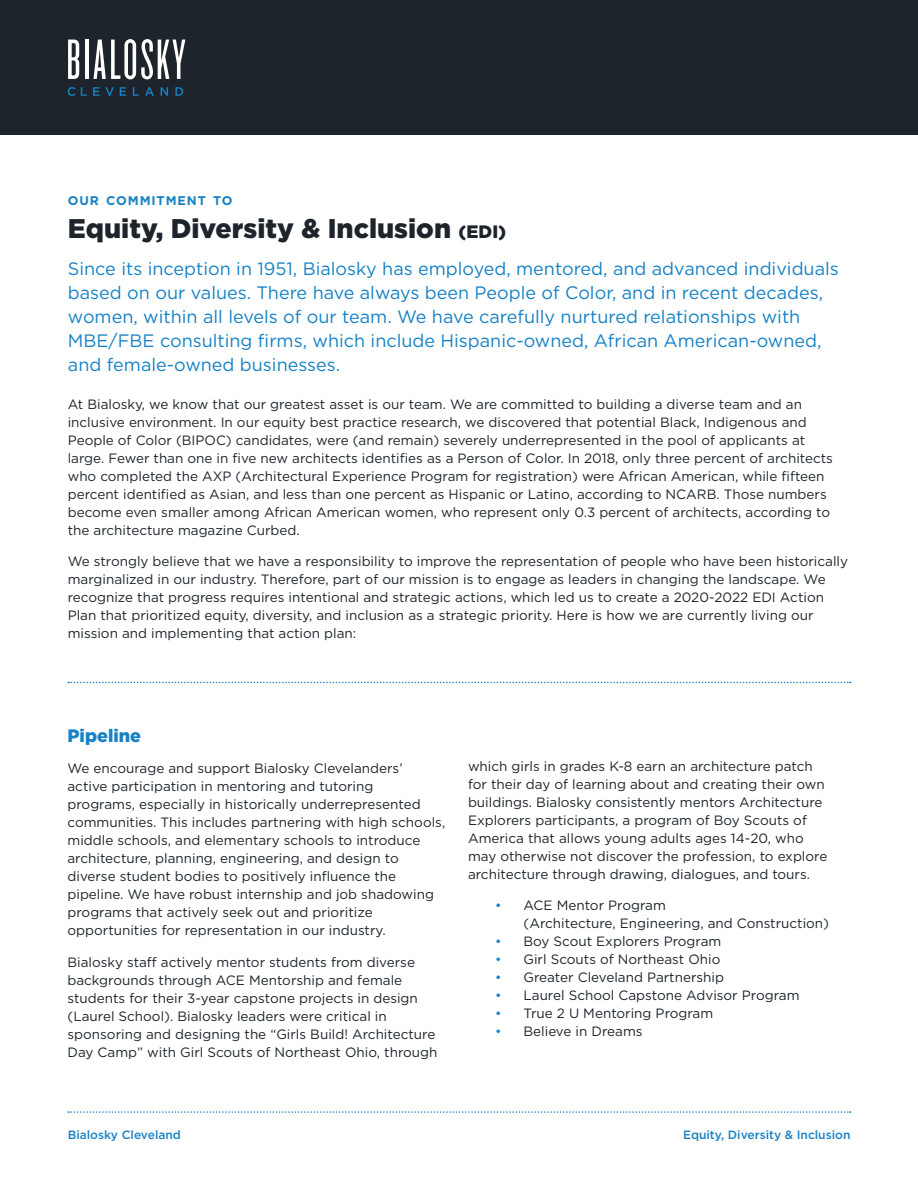
<style>
.page{position:relative;width:918px;height:1188px;background:#fff}
.page>*{position:absolute;margin:0;border:0;box-sizing:border-box;transform-origin:0 0}
.t1{font:900 27px "Gotham";color:#1d242b}
.t2{font:18px/24px "Gotham";color:#1782c5}
.t3{font:900 18px "Gotham";color:#1782c5}
.t4{font:13.5px/18px "Gotham";color:#1d242b}
.t5{font:700 12.6px "Gotham";letter-spacing:.07em;color:#1782c5}
.t6{font:500 12px "Gotham";color:#1782c5}
.s1{font-size:18px}
.s2{color:#1782c5}
</style>
<div class="page">
<div style="left:0;top:0;width:918px;height:135px;background:#1d242b"></div>
<svg style="left:68px;top:40px;width:11px;height:39px"></svg>
<hr style="left:85px;top:40px;width:3px;height:39px;background:#fff">
<svg style="left:94px;top:39px;width:91px;height:40px"></svg>
<svg style="left:68px;top:87px;width:19px;height:9px"></svg>
<svg style="left:93px;top:87px;width:21px;height:9px"></svg>
<svg style="left:120px;top:87px;width:6px;height:9px"></svg>
<svg style="left:133px;top:87px;width:6px;height:9px"></svg>
<svg style="left:145px;top:87px;width:9px;height:9px"></svg>
<svg style="left:161px;top:87px;width:7px;height:9px"></svg>
<svg style="left:175px;top:87px;width:8px;height:9px"></svg>
<svg style="left:68px;top:682px;width:783px;height:1px"></svg>
<svg style="left:68px;top:1111px;width:783px;height:2px"></svg>
<p class="t5" style="left:68px;top:193px;width:166px">OUR COMMITMENT TO</p>
<h1 class="t1" style="left:68px;top:213px;width:440px">Equity, Diversity &amp; Inclusion <span class="s1">(EDI)</span></h1>
<p class="t2" style="left:68px;top:257px;width:772px">Since its inception in 1951, Bialosky has employed, mentored, and advanced individuals based on our values. There have always been People of Color, and in recent decades, women, within all levels of our team. We have carefully nurtured relationships with MBE/FBE consulting firms, which include Hispanic-owned, African American-owned, and female-owned businesses.</p>
<p class="t4" style="left:68px;top:395px;width:767px">At Bialosky, we know that our greatest asset is our team. We are committed to building a diverse team and an inclusive environment. In our equity best practice research, we discovered that potential Black, Indigenous and People of Color (BIPOC) candidates, were (and remain) severely underrepresented in the pool of applicants at large. Fewer than one in five new architects identifies as a Person of Color. In 2018, only three percent of architects who completed the AXP (Architectural Experience Program for registration) were African American, while fifteen percent identified as Asian, and less than one percent as Hispanic or Latino, according to NCARB. Those numbers become even smaller among African American women, who represent only 0.3 percent of architects, according to the architecture magazine Curbed.</p>
<p class="t4" style="left:68px;top:552px;width:782px">We strongly believe that we have a responsibility to improve the representation of people who have been historically marginalized in our industry. Therefore, part of our mission is to engage as leaders in changing the landscape. We recognize that progress requires intentional and strategic actions, which led us to create a 2020-2022 EDI Action Plan that prioritized equity, diversity, and inclusion as a strategic priority. Here is how we are currently living our mission and implementing that action plan:</p>
<h2 class="t3" style="left:68px;top:725px;width:75px">Pipeline</h2>
<p class="t4" style="left:68px;top:759px;width:379px">We encourage and support Bialosky Clevelanders’ active participation in mentoring and tutoring<br>programs, especially in historically underrepresented communities. This includes partnering with high schools, middle schools, and elementary schools to introduce architecture, planning, engineering, and design to diverse student bodies to positively influence the pipeline. We have robust internship and job shadowing programs that actively seek out and prioritize opportunities for representation in our industry.</p>
<p class="t4" style="left:68px;top:953px;width:372px">Bialosky staff actively mentor students from diverse backgrounds through ACE Mentorship and female students for their 3-year capstone projects in design (Laurel School). Bialosky leaders were critical in sponsoring and designing the “Girls Build! Architecture Day Camp” with Girl Scouts of Northeast Ohio, through</p>
<p class="t4" style="left:468px;top:757px;width:361px">which girls in grades K-8 earn an architecture patch for their day of learning about and creating their own buildings. Bialosky consistently mentors Architecture Explorers participants, a program of Boy Scouts of America that allows young adults ages 14-20, who may otherwise not discover the profession, to explore architecture through drawing, dialogues, and tours.</p>
<p class="t4" style="left:524px;top:896px;width:307px;text-indent:-28px"><span class="s2">•</span> ACE Mentor Program<br>(Architecture, Engineering, and Construction)</p>
<p class="t4" style="left:495px;top:932px;width:228px"><span class="s2">•</span> Boy Scout Explorers Program</p>
<p class="t4" style="left:495px;top:950px;width:227px"><span class="s2">•</span> Girl Scouts of Northeast Ohio</p>
<p class="t4" style="left:495px;top:968px;width:231px"><span class="s2">•</span> Greater Cleveland Partnership</p>
<p class="t4" style="left:495px;top:986px;width:306px"><span class="s2">•</span> Laurel School Capstone Advisor Program</p>
<p class="t4" style="left:495px;top:1004px;width:220px"><span class="s2">•</span> True 2 U Mentoring Program</p>
<p class="t4" style="left:495px;top:1022px;width:149px"><span class="s2">•</span> Believe in Dreams</p>
<p class="t6" style="left:68px;top:1127px;width:115px">Bialosky Cleveland</p>
<p class="t6" style="left:683px;top:1127px;width:169px">Equity, Diversity &amp; Inclusion</p>
</div>
